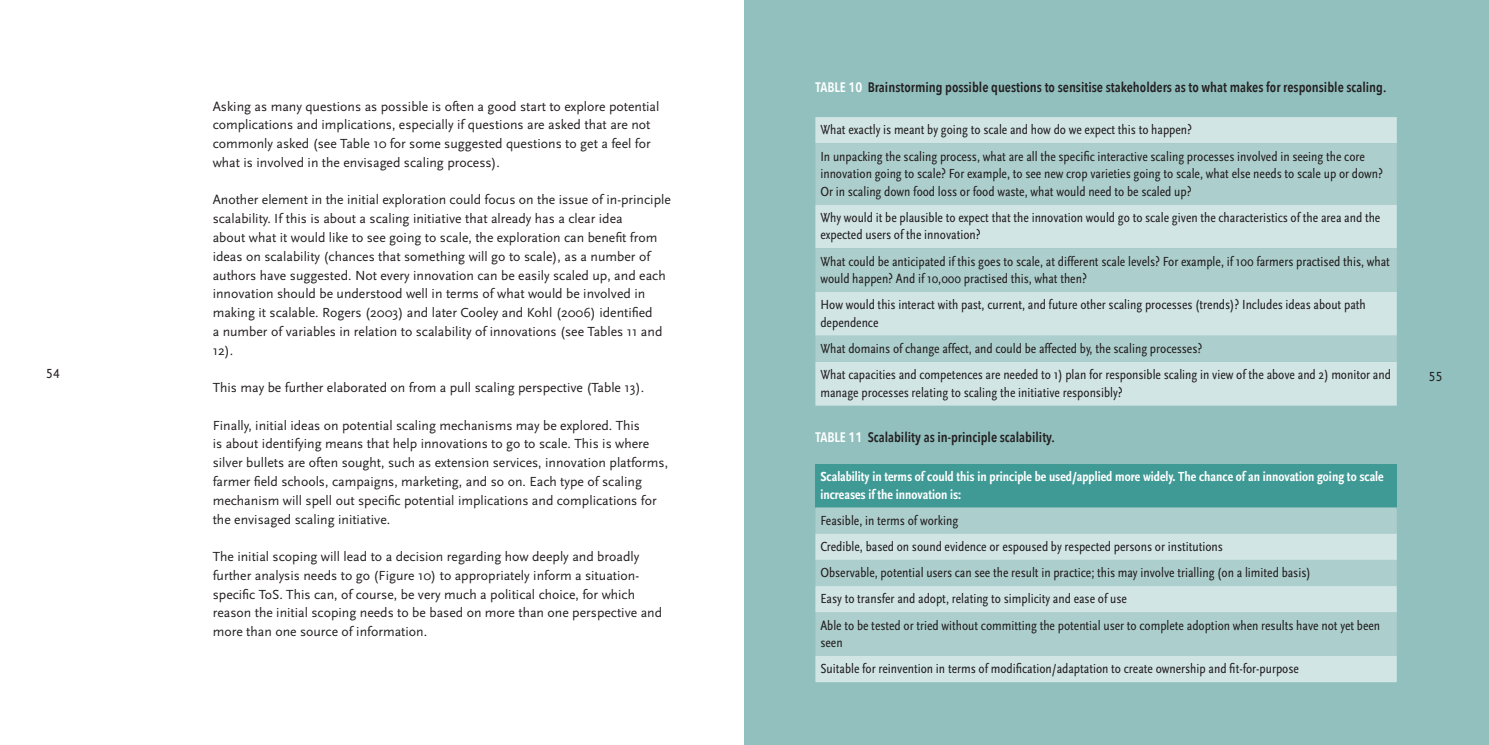
<style>
.page{position:relative;width:1489px;height:745px;background:#fff}
.page>*{position:absolute;margin:0;border:0;box-sizing:border-box;transform-origin:0 0}
.platte_tekst{font:13.75px/18.8px "Scala Sans";color:#231f20}
.kader_plat{font:13.75px/17.5px "Scala Sans Regular Con";color:#231f20}
.Figuur{font:600 13.75px "Avenir Next Condensed";color:#231f20}
.kader_plat-2{font:13.75px/17.5px "Scala Sans Bold Con";color:#fff}
.inspring_3{font:13.75px "Scala Sans";color:#231f20}
.t1{font:13.75px "Scala Sans LF Caps";color:#231f20}
.kader_plat-3{font:13.75px "Scala Sans LF";color:#231f20}
.s1{color:#fff}
</style>
<div class="page">
<div style="left:744px;top:0;width:744px;height:744px;background:#91c0be"></div>
<div style="left:815px;top:463px;width:581px;height:44px;background:#3f9a95"></div>
<div style="left:815px;top:507px;width:581px;height:26px;background:#accecc"></div>
<svg style="left:815px;top:533px;width:581px;height:148px;background:#bed9d8"></svg>
<div style="left:815px;top:117px;width:581px;height:288px;background:#d1e5e5"></div>
<svg style="left:815px;top:143px;width:581px;height:218px;background:#bad7d5"></svg>
<p class="t1" style="left:46px;top:365px;width:15px">54</p>
<p class="platte_tekst" style="left:213px;top:97px;width:448px">Asking as many questions as possible is often a good start to explore potential complications and implications, especially if questions are asked that are not commonly asked (see Table 10 for some suggested questions to get a feel for what is involved in the envisaged scaling process).</p>
<p class="platte_tekst" style="left:213px;top:191px;width:459px">Another element in the initial exploration could focus on the issue of in-principle scalability. If this is about a scaling initiative that already has a clear idea<br>about what it would like to see going to scale, the exploration can benefit from ideas on scalability (chances that something will go to scale), as a number of authors have suggested. Not every innovation can be easily scaled up, and each innovation should be understood well in terms of what would be involved in making it scalable. Rogers (2003) and later Cooley and Kohl (2006) identified<br>a number of variables in relation to scalability of innovations (see Tables 11 and 12).</p>
<p class="inspring_3" style="left:213px;top:380px;width:433px">This may be further elaborated on from a pull scaling perspective (Table 13).</p>
<p class="platte_tekst" style="left:213px;top:416px;width:457px">Finally, initial ideas on potential scaling mechanisms may be explored. This<br>is about identifying means that help innovations to go to scale. This is where silver bullets are often sought, such as extension services, innovation platforms, farmer field schools, campaigns, marketing, and so on. Each type of scaling mechanism will spell out specific potential implications and complications for the envisaged scaling initiative.</p>
<p class="platte_tekst" style="left:213px;top:547px;width:451px">The initial scoping will lead to a decision regarding how deeply and broadly further analysis needs to go (Figure 10) to appropriately inform a situation&shy;specific ToS. This can, of course, be very much a political choice, for which reason the initial scoping needs to be based on more than one perspective and more than one source of information.</p>
<p class="Figuur" style="left:815px;top:75px;width:572px"><span class="s1">TABLE 10</span> Brainstorming possible questions to sensitise stakeholders as to what makes for responsible scaling.</p>
<p class="kader_plat" style="left:820px;top:121px;width:373px">What exactly is meant by going to scale and how do we expect this to happen?</p>
<p class="kader_plat" style="left:820px;top:147px;width:564px">In unpacking the scaling process, what are all the specific interactive scaling processes involved in seeing the core innovation going to scale? For example, to see new crop varieties going to scale, what else needs to scale up or down?<br>Or in scaling down food loss or food waste, what would need to be scaled up?</p>
<p class="kader_plat" style="left:820px;top:209px;width:561px">Why would it be plausible to expect that the innovation would go to scale given the characteristics of the area and the expected users of the innovation?</p>
<p class="kader_plat" style="left:820px;top:252px;width:571px">What could be anticipated if this goes to scale, at different scale levels? For example, if 100 farmers practised this, what would happen? And if 10,000 practised this, what then?</p>
<p class="kader_plat" style="left:820px;top:296px;width:547px">How would this interact with past, current, and future other scaling processes (trends)? Includes ideas about path dependence</p>
<p class="kader_plat" style="left:820px;top:340px;width:383px">What domains of change affect, and could be affected by, the scaling processes?</p>
<p class="kader_plat" style="left:820px;top:366px;width:572px">What capacities and competences are needed to 1) plan for responsible scaling in view of the above and 2) monitor and manage processes relating to scaling the initiative responsibly?</p>
<p class="kader_plat-3" style="left:1428px;top:369px;width:15px">55</p>
<p class="Figuur" style="left:815px;top:425px;width:241px"><span class="s1">TABLE 11</span> Scalability as in-principle scalability.</p>
<p class="kader_plat-2" style="left:820px;top:468px;width:564px">Scalability in terms of could this in principle be used/applied more widely. The chance of an innovation going to scale increases if the innovation is:</p>
<p class="kader_plat" style="left:820px;top:511px;width:139px">Feasible, in terms of working</p>
<p class="kader_plat" style="left:820px;top:537px;width:404px">Credible, based on sound evidence or espoused by respected persons or institutions</p>
<p class="kader_plat" style="left:820px;top:564px;width:492px">Observable, potential users can see the result in practice; this may involve trialling (on a limited basis)</p>
<p class="kader_plat" style="left:820px;top:590px;width:308px">Easy to transfer and adopt, relating to simplicity and ease of use</p>
<p class="kader_plat" style="left:820px;top:616px;width:561px">Able to be tested or tried without committing the potential user to complete adoption when results have not yet been seen</p>
<p class="kader_plat" style="left:820px;top:660px;width:480px">Suitable for reinvention in terms of modification/adaptation to create ownership and fit-for-purpose</p>
</div>
